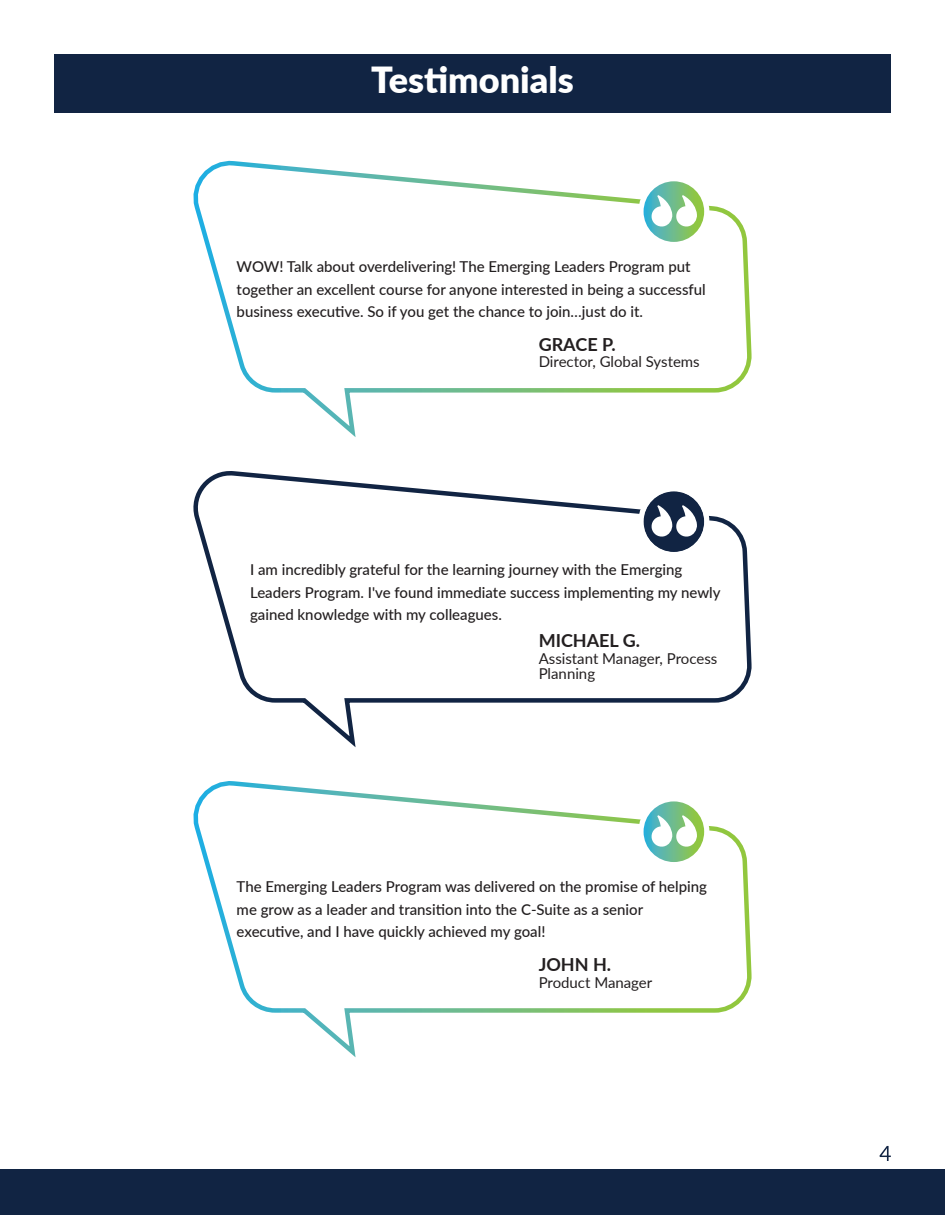
<style>
.page{position:relative;width:945px;height:1215px;background:#fff}
.page>*{position:absolute;margin:0;border:0;box-sizing:border-box;transform-origin:0 0}
.t1{font:900 36px "Lato";color:#fff}
.t2{font:700 18px "Lato";color:#231f20}
.t3{font:500 15px/22.5px "Lato";color:#231f20}
.t4{font:15px/15px "Lato";color:#231f20}
</style>
<div class="page">
<div style="left:0;top:1169px;width:945px;height:46px;background:#112443"></div>
<div style="left:54px;top:54px;width:837px;height:58px;background:#112443"></div>
<svg style="left:193px;top:781px;width:559px;height:277px"></svg>
<svg style="left:638px;top:796px;width:71px;height:71px"></svg>
<svg style="left:193px;top:160px;width:559px;height:277px"></svg>
<svg style="left:638px;top:176px;width:71px;height:71px"></svg>
<svg style="left:193px;top:471px;width:559px;height:277px"></svg>
<svg style="left:638px;top:486px;width:71px;height:71px"></svg>
<svg style="left:880px;top:1146px;width:11px;height:15px"></svg>
<h1 class="t1" style="left:371px;top:53px;width:204px">Testimonials</h1>
<p class="t3" style="left:237px;top:255px;width:471px">WOW! Talk about overdelivering! The Emerging Leaders Program put together an excellent course for anyone interested in being a successful business executive. So if you get the chance to join…just do it.</p>
<p class="t2" style="left:539px;top:331px;width:79px">GRACE P.</p>
<p class="t4" style="left:539px;top:354px;width:163px">Director, Global Systems</p>
<p class="t3" style="left:250px;top:558px;width:472px">I am incredibly grateful for the learning journey with the Emerging<br>Leaders Program. I've found immediate success implementing my newly gained knowledge with my colleagues.</p>
<p class="t2" style="left:539px;top:627px;width:103px">MICHAEL G.</p>
<p class="t4" style="left:539px;top:650px;width:180px">Assistant Manager, Process<br>Planning</p>
<p class="t3" style="left:237px;top:875px;width:472px">The Emerging Leaders Program was delivered on the promise of helping me grow as a leader and transition into the C-Suite as a senior executive, and I have quickly achieved my goal!</p>
<p class="t2" style="left:539px;top:951px;width:74px">JOHN H.</p>
<p class="t4" style="left:539px;top:974px;width:115px">Product Manager</p>
</div>
